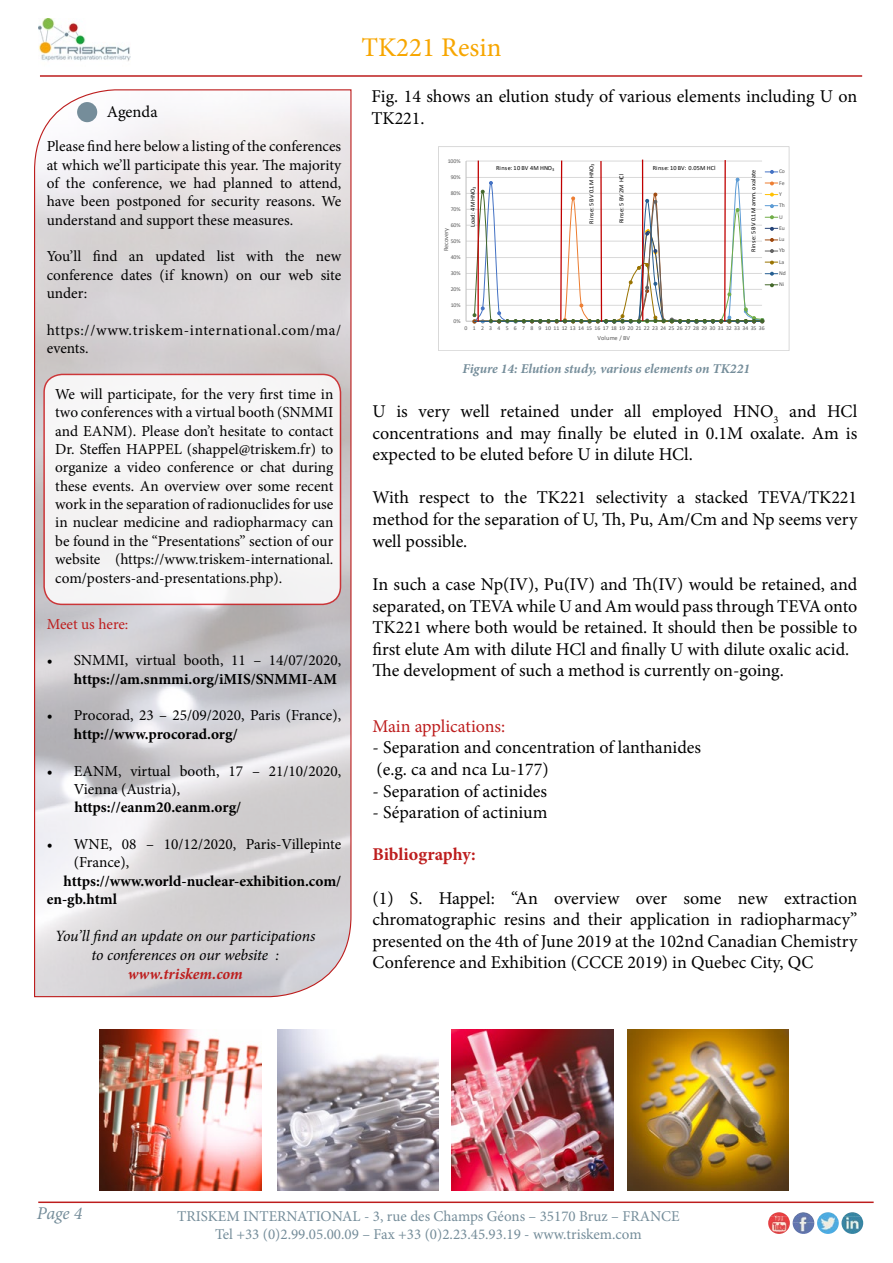
<style>
.page{position:relative;width:893px;height:1263px;background:#fff}
.page>*{position:absolute;margin:0;border:0;box-sizing:border-box;transform-origin:0 0}
.t1{font:27px "Minion Pro";color:#f7a600}
.t2{font:18px/21.6px "Minion Pro";color:#000}
.t3{font:18px "Minion Pro";letter-spacing:-.005em;color:#bd1d1d}
.t4{font:700 18px "Minion Pro";letter-spacing:-.005em;color:#bd1d1d}
.t5{font:italic 18px "Minion Pro";color:#758d9a}
.t6{font:16.5px "Minion Pro";letter-spacing:-.005em;color:#000}
.t7{font:italic 15.75px/18.9px "Minion Pro";letter-spacing:-.01em;color:#000;text-align:center}
.t8{font:italic 700 15.75px "Minion Pro";letter-spacing:.005em;color:#bd1d1d}
.t9{font:15.3px/18.3px "Minion Pro";color:#000;text-align:justify}
.t10{font:700 15.3px/18.3px "Minion Pro";color:#000}
.t11{font:15.3px/18.3px "Minion Pro";letter-spacing:.04em;color:#000}
.t12{font:15.3px "Minion Pro";letter-spacing:-.005em;color:#bd1d1d}
.t13{font:15px/18px "Minion Pro";color:#758d9a;text-align:center}
.t14{font:italic 700 13.5px "Minion Pro";color:#758d9a}
.t15{font:6.3px "Calibri";letter-spacing:.015em;color:#000}
.t16{font:6.3px "Calibri";letter-spacing:.01em;color:#595959}
.t17{font:5.85px "Calibri";letter-spacing:-.005em;color:#595959}
.t18{font:5.85px/11.2px "Calibri";letter-spacing:.015em;color:#595959}
</style>
<div class="page">
<svg style="left:34px;top:89px;width:318px;height:909px;background:#d9d4d7"></svg>
<hr style="left:38px;top:1201px;width:836px;height:2px;background:#bd1d1d">
<div style="left:77px;top:102px;width:20px;height:20px;background:#758d9a;border-radius:50%"></div>
<img style="left:771px;top:1212px;width:16px;height:4px">
<img style="left:768px;top:1216px;width:22px;height:18px">
<img style="left:793px;top:1212px;width:21px;height:22px">
<img style="left:817px;top:1212px;width:22px;height:22px">
<img style="left:844px;top:1212px;width:17px;height:4px">
<img style="left:841px;top:1216px;width:22px;height:18px">
<hr style="left:40px;top:75px;width:822px;height:2px;background:#bd1d1d">
<img style="left:38px;top:19px;width:93px;height:42px">
<hr style="left:466px;top:305px;width:296px;height:1px;background:#d9d9d9">
<hr style="left:466px;top:289px;width:296px;height:1px;background:#d9d9d9">
<hr style="left:466px;top:273px;width:296px;height:1px;background:#d9d9d9">
<hr style="left:466px;top:257px;width:296px;height:1px;background:#d9d9d9">
<hr style="left:466px;top:241px;width:296px;height:1px;background:#d9d9d9">
<hr style="left:466px;top:225px;width:296px;height:1px;background:#d9d9d9">
<hr style="left:466px;top:209px;width:296px;height:1px;background:#d9d9d9">
<hr style="left:466px;top:193px;width:296px;height:1px;background:#d9d9d9">
<hr style="left:466px;top:177px;width:296px;height:1px;background:#d9d9d9">
<hr style="left:466px;top:161px;width:296px;height:1px;background:#d9d9d9">
<hr style="left:466px;top:161px;width:1px;height:160px;background:#bfbfbf">
<hr style="left:466px;top:321px;width:296px;height:1px;background:#bfbfbf">
<div style="left:438px;top:146px;width:351px;height:205px;border:1px solid #d9d9d9"></div>
<svg style="left:473px;top:159px;width:305px;height:164px"></svg>
<hr style="left:642px;top:160px;width:1px;height:161px;background:#c00000">
<hr style="left:724px;top:160px;width:2px;height:161px;background:#c00000">
<img style="left:100px;top:1029px;width:161px;height:162px">
<img style="left:277px;top:1029px;width:162px;height:162px">
<img style="left:451px;top:1029px;width:162px;height:162px">
<img style="left:627px;top:1029px;width:162px;height:162px">
<div style="left:44px;top:374px;width:296px;height:230px;background:#f5f4f5;border-radius:18px"></div>
<div style="left:43px;top:374px;width:298px;height:231px;border:2px solid #cd171a;border-radius:18px"></div>
<p class="t6" style="left:107px;top:101px;width:52px">Agenda</p>
<p class="t9" style="left:47px;top:137px;width:296px">Please find here below a listing of the conferences at which we’ll participate this year. The majority of the conference, we had planned to attend, have been postponed for security reasons. We understand and support these measures.</p>
<p class="t9" style="left:47px;top:247px;width:296px">You’ll find an updated list with the new conference dates (if known) on our web site under:</p>
<p class="t11" style="left:47px;top:321px;width:296px">https://www.triskem-international.com/ma/ events.</p>
<p class="t9" style="left:55px;top:385px;width:280px">We will participate, for the very first time in two conferences with a virtual booth (SNMMI and EANM). Please don’t hesitate to contact Dr. Steffen HAPPEL (shappel@triskem.fr) to organize a video conference or chat during these events. An overview over some recent work in the separation of radionuclides for use in nuclear medicine and radiopharmacy can be found in the “Presentations” section of our website (https://www.triskem-international. com/posters-and-presentations.php).</p>
<p class="t12" style="left:47px;top:613px;width:83px">Meet us here:</p>
<p class="t9" style="left:47px;top:651px;width:296px">• SNMMI, virtual booth, 11 – 14/07/2020,</p>
<p class="t10" style="left:74px;top:669px;width:265px">https://am.snmmi.org/iMIS/SNMMI-AM</p>
<p class="t9" style="left:47px;top:706px;width:296px">• Procorad, 23 – 25/09/2020, Paris (France),</p>
<p class="t10" style="left:74px;top:724px;width:165px">http://www.procorad.org/</p>
<p class="t9" style="left:74px;top:761px;width:269px;text-indent:-27px">• EANM, virtual booth, 17 – 21/10/2020,<br>Vienna (Austria),</p>
<p class="t10" style="left:74px;top:798px;width:168px">https://eanm20.eanm.org/</p>
<p class="t9" style="left:74px;top:835px;width:269px;text-indent:-27px">• WNE, 08 – 10/12/2020, Paris-Villepinte (France),</p>
<p class="t10" style="left:47px;top:871px;width:296px;text-indent:17px">https://www.world-nuclear-exhibition.com/ en-gb.html</p>
<p class="t7" style="left:55px;top:927px;width:262px">You’ll find an update on our participations to conferences on our website :</p>
<p class="t8" style="left:128px;top:963px;width:117px">www.triskem.com</p>
<h1 class="t1" style="left:361px;top:29px;width:142px">TK221 Resin</h1>
<p class="t2" style="left:371px;top:86px;width:487px">Fig. 14 shows an elution study of various elements including U on<br>TK221.</p>
<p class="t17" style="left:448px;top:157px;width:14px">100%</p>
<p class="t17" style="left:451px;top:173px;width:11px">90%</p>
<p class="t17" style="left:451px;top:189px;width:11px">80%</p>
<p class="t17" style="left:451px;top:205px;width:11px">70%</p>
<p class="t17" style="left:451px;top:221px;width:11px">60%</p>
<p class="t16" style="left:442px;top:251px;width:25px;rotate:-90deg">Recovery</p>
<p class="t17" style="left:451px;top:237px;width:11px">50%</p>
<p class="t17" style="left:451px;top:253px;width:11px">40%</p>
<p class="t17" style="left:451px;top:269px;width:11px">30%</p>
<p class="t17" style="left:451px;top:285px;width:11px">20%</p>
<p class="t17" style="left:451px;top:301px;width:11px">10%</p>
<p class="t17" style="left:454px;top:317px;width:9px">0%</p>
<p class="t15" style="left:468px;top:227px;width:42px;rotate:-90deg">Load: 4M HNO<sub>3</sub></p>
<p class="t15" style="left:496px;top:163px;width:60px">Rinse: 10 BV 4M HNO<sub>3</sub></p>
<p class="t15" style="left:587px;top:224px;width:62px;rotate:-90deg">Rinse: 5 BV 0.1M HNO<sub>3</sub></p>
<p class="t15" style="left:653px;top:163px;width:64px">Rinse: 10 BV: 0.05M HCl</p>
<p class="t15" style="left:617px;top:223px;width:51px;rotate:-90deg">Rinse: 5 BV 2M HCl</p>
<p class="t15" style="left:749px;top:252px;width:84px;rotate:-90deg">Rinse: 5 BV 0.1M amm. oxalate</p>
<p class="t17" style="left:465px;top:324px;width:302px">0 1 2 3 4 5 6 7 8 9 101112131415161718192021222324252627282930313233343536</p>
<p class="t16" style="left:598px;top:334px;width:34px">Volume / BV</p>
<p class="t14" style="left:462px;top:359px;width:289px">Figure 14: Elution study, various elements on TK221</p>
<p class="t18" style="left:779px;top:166px;width:8px">Co<br>Fe<br>Y<br>Th<br>U<br>Eu<br>Lu<br>Yb<br>La<br>Nd<br>Ni</p>
<p class="t2" style="left:372px;top:401px;width:486px;text-align:justify">U is very well retained under all employed HNO<sub>3</sub> and HCl concentrations and may finally be eluted in 0.1M oxalate. Am is expected to be eluted before U in dilute HCl.</p>
<p class="t2" style="left:372px;top:487px;width:486px;text-align:justify">With respect to the TK221 selectivity a stacked TEVA/TK221 method for the separation of U, Th, Pu, Am/Cm and Np seems very well possible.</p>
<p class="t2" style="left:372px;top:573px;width:486px">In such a case Np(IV), Pu(IV) and Th(IV) would be retained, and separated, on TEVA while U and Am would pass through TEVA onto TK221 where both would be retained. It should then be possible to first elute Am with dilute HCl and finally U with dilute oxalic acid.<br>The development of such a method is currently on-going.</p>
<p class="t3" style="left:372px;top:714px;width:134px">Main applications:</p>
<p class="t2" style="left:372px;top:737px;width:330px">- Separation and concentration of lanthanides (e.g. ca and nca Lu-177)</p>
<p class="t2" style="left:372px;top:780px;width:176px">- Separation of actinides</p>
<p class="t2" style="left:372px;top:802px;width:176px">- Séparation of actinium</p>
<p class="t4" style="left:372px;top:842px;width:105px">Bibliography:</p>
<p class="t2" style="left:372px;top:887px;width:486px;text-align:justify">(1) S. Happel: “An overview over some new extraction chromatographic resins and their application in radiopharmacy” presented on the 4th of June 2019 at the 102nd Canadian Chemistry Conference and Exhibition (CCCE 2019) in Quebec City, QC</p>
<p class="t5" style="left:37px;top:1201px;width:47px">Page 4</p>
<p class="t13" style="left:177px;top:1208px;width:504px">TRISKEM INTERNATIONAL - 3, rue des Champs Géons – 35170 Bruz – FRANCE<br>Tel +33 (0)2.99.05.00.09 – Fax +33 (0)2.23.45.93.19 - www.triskem.com</p>
</div>
